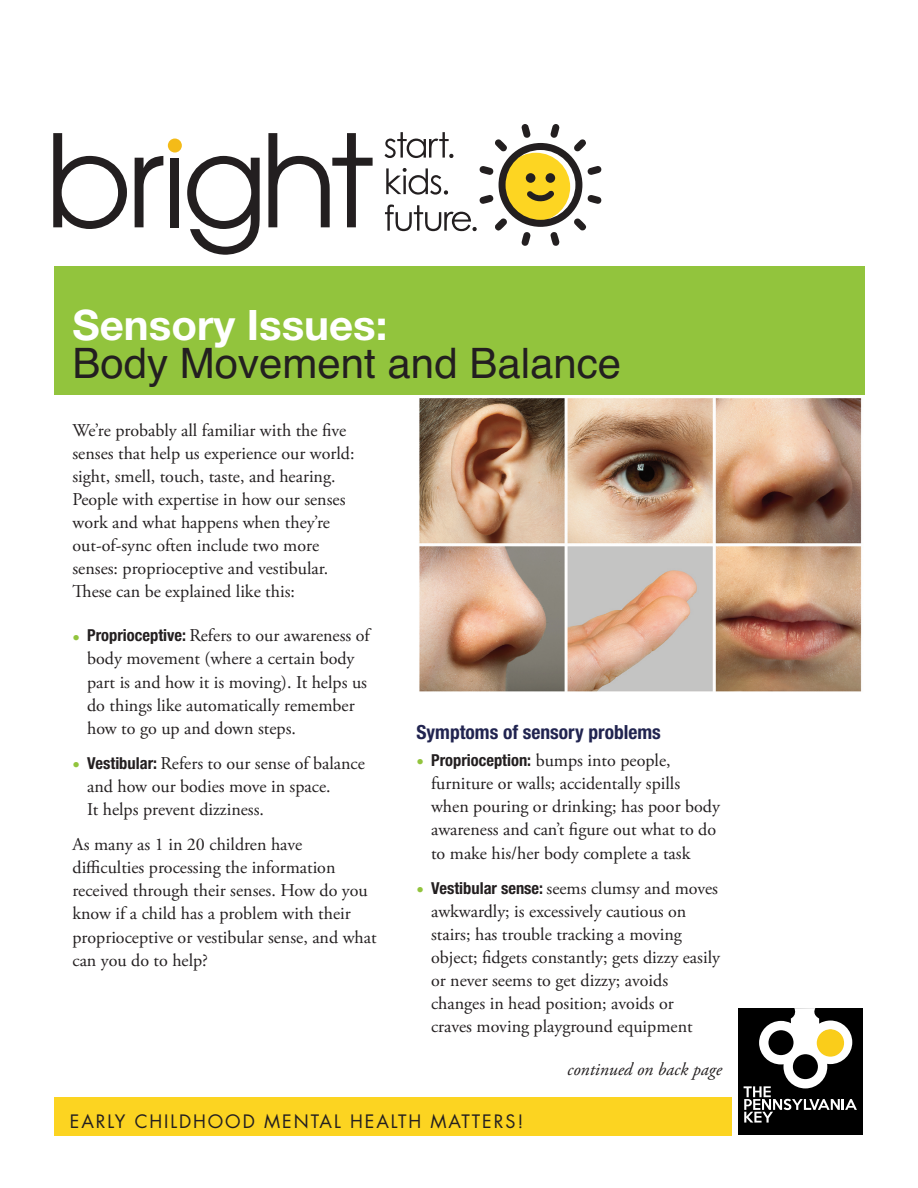
<style>
.page{position:relative;width:918px;height:1188px;background:#fff}
.page>*{position:absolute;margin:0;border:0;box-sizing:border-box;transform-origin:0 0}
.t1{font:42px/37.5px "Helvetica";color:#231f20}
.t2{font:700 condensed 19.5px "Helvetica Neue";color:#212450}
.t3{font:18px/23.1px "Adobe Garamond Pro";color:#231f20}
.t4{font:18px "Futura";letter-spacing:.105em;color:#231f20}
.t5{font:italic 18px "Adobe Garamond Pro";color:#231f20}
.s1{font-family:"Helvetica Neue";font-weight:700;color:#fff}
.s2{font-family:"Helvetica Neue";font-weight:700;font-stretch:condensed;font-size:15px;color:#92c43d}
.s3{font-family:"Helvetica Neue";font-weight:700;font-stretch:condensed;font-size:16.5px}
</style>
<div class="page">
<div style="left:54px;top:1097px;width:678px;height:39px;background:#fcd421"></div>
<div style="left:739px;top:1008px;width:124px;height:127px;background:#000"></div>
<svg style="left:744px;top:1008px;width:113px;height:115px"></svg>
<svg style="left:385px;top:124px;width:217px;height:122px"></svg>
<div style="left:546px;top:173px;width:9px;height:10px;background:#231f20;border-radius:50%"></div>
<div style="left:526px;top:173px;width:9px;height:10px;background:#231f20;border-radius:50%"></div>
<svg style="left:53px;top:133px;width:74px;height:96px"></svg>
<svg style="left:135px;top:156px;width:28px;height:71px"></svg>
<div style="left:170px;top:158px;width:9px;height:69px;background:#231f20"></div>
<svg style="left:187px;top:156px;width:73px;height:99px"></svg>
<svg style="left:268px;top:133px;width:105px;height:94px"></svg>
<div style="left:168px;top:139px;width:14px;height:14px;background:#f4bb18;border-radius:50%"></div>
<div style="left:54px;top:266px;width:810px;height:129px;background:#92c43d"></div>
<img style="left:419px;top:398px;width:443px;height:294px">
<p class="t1" style="left:73px;top:311px;width:550px"><span class="s1">Sensory Issues:<br></span>Body Movement and Balance</p>
<p class="t3" style="left:73px;top:420px;width:284px">We’re probably all familiar with the five senses that help us experience our world: sight, smell, touch, taste, and hearing.<br>People with expertise in how our senses work and what happens when they’re out-of-sync often include two more senses: proprioceptive and vestibular.<br>These can be explained like this:</p>
<p class="t3" style="left:87px;top:626px;width:284px;text-indent:-15px"><span class="s2">•</span> <span class="s3">Proprioceptive:</span> Refers to our awareness of body movement (where a certain body part is and how it is moving). It helps us do things like automatically remember how to go up and down steps.</p>
<p class="t3" style="left:87px;top:753px;width:279px;text-indent:-15px"><span class="s2">•</span> <span class="s3">Vestibular:</span> Refers to our sense of balance and how our bodies move in space.<br>It helps prevent dizziness.</p>
<p class="t3" style="left:73px;top:835px;width:306px">As many as 1 in 20 children have difficulties processing the information received through their senses. How do you know if a child has a problem with their proprioceptive or vestibular sense, and what can you do to help?</p>
<p class="t2" style="left:416px;top:725px;width:246px">Symptoms of sensory problems</p>
<p class="t3" style="left:431px;top:751px;width:290px;text-indent:-15px"><span class="s2">•</span> <span class="s3">Proprioception:</span> bumps into people, furniture or walls; accidentally spills when pouring or drinking; has poor body awareness and can’t figure out what to do to make his/her body complete a task</p>
<p class="t3" style="left:431px;top:878px;width:290px;text-indent:-15px"><span class="s2">•</span> <span class="s3">Vestibular sense:</span> seems clumsy and moves awkwardly; is excessively cautious on stairs; has trouble tracking a moving object; fidgets constantly; gets dizzy easily or never seems to get dizzy; avoids changes in head position; avoids or<br>craves moving playground equipment</p>
<p class="t5" style="left:567px;top:1063px;width:156px">continued on back page</p>
<p class="t4" style="left:70px;top:1113px;width:455px">EARLY CHILDHOOD MENTAL HEALTH MATTERS!</p>
</div>
